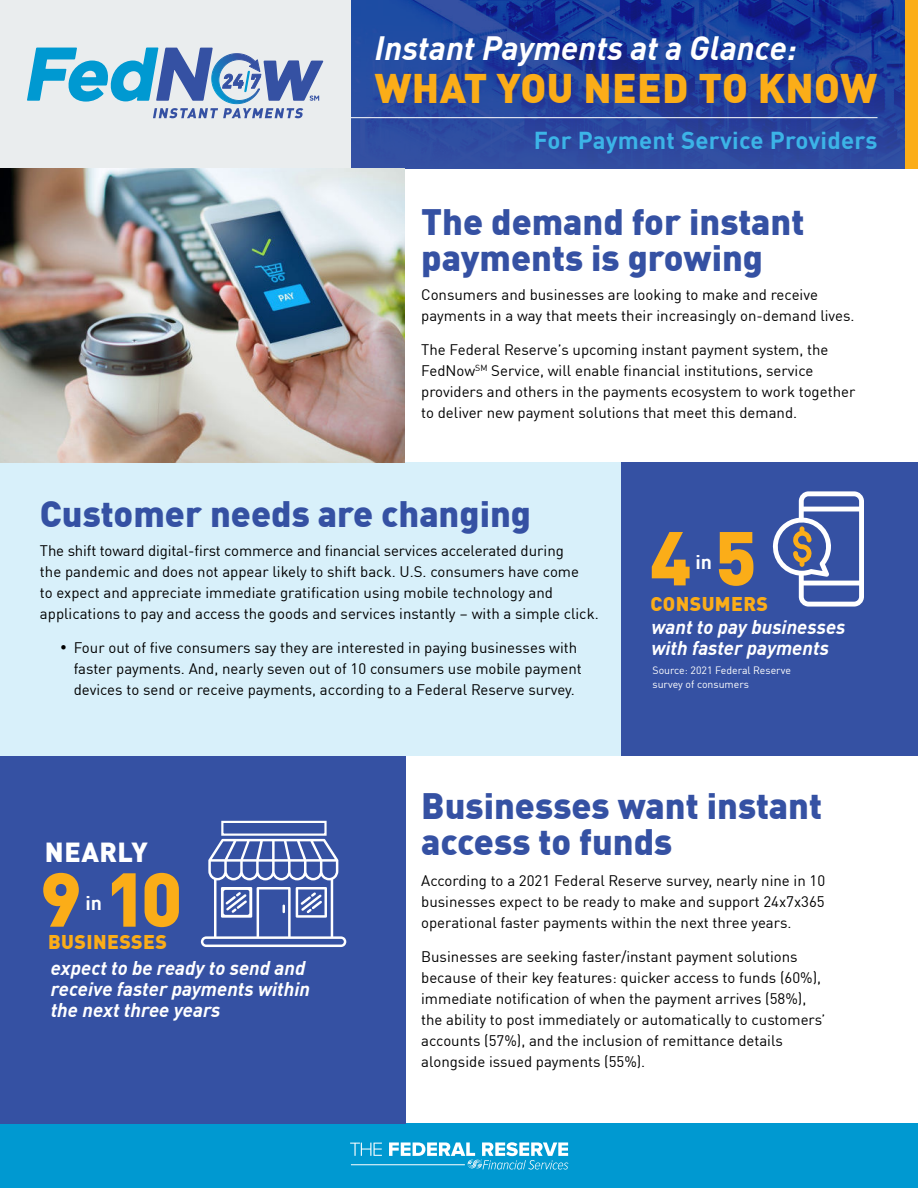
<style>
.page{position:relative;width:918px;height:1188px;background:#fff}
.page>*{position:absolute;margin:0;border:0;box-sizing:border-box;transform-origin:0 0}
.t1{font:900 75px "DINOT";color:#fbad18}
.t2{font:900 40.5px "DINOT";letter-spacing:.01em;color:#fbad18}
.t3{font:900 36px/36px "DINOT";color:#3551a3}
.t4{font:italic 700 33px "DINOT";color:#fff}
.t5{font:900 27px "DINOT";letter-spacing:.02em;color:#fff}
.t6{font:700 24px "DINOT";letter-spacing:.01em;color:#3cb4e7}
.t7{font:italic 700 19.5px/21px "DINOT";color:#fff}
.t8{font:900 19.5px "DINOT";letter-spacing:.02em;color:#fbad18}
.t9{font:700 19.5px "DINOT";color:#fff}
.t10{font:15px/21px "DINOT";color:#000}
.t11{font:10.5px/13.5px "DINOT";color:#fff}
</style>
<div class="page">
<div style="left:0;top:1123px;width:918px;height:65px;background:#0099d1"></div>
<div style="left:0;top:462px;width:647px;height:294px;background:#d8f0fa"></div>
<div style="left:621px;top:462px;width:297px;height:294px;background:#3551a3"></div>
<div style="left:0;top:756px;width:405px;height:367px;background:#3551a3"></div>
<div style="left:0;top:0;width:351px;height:175px;background:#eaedee"></div>
<img style="left:351px;top:0;width:554px;height:168px">
<img style="left:0;top:168px;width:405px;height:294px">
<svg style="left:27px;top:47px;width:297px;height:71px"></svg>
<div style="left:905px;top:0;width:13px;height:168px;background:#fbad18"></div>
<svg style="left:772px;top:491px;width:92px;height:116px"></svg>
<hr style="left:351px;top:117px;width:527px;height:1px;background:#fff">
<div style="left:221px;top:821px;width:106px;height:15px;border:2px solid #fff"></div>
<svg style="left:201px;top:839px;width:145px;height:108px"></svg>
<svg style="left:350px;top:1143px;width:32px;height:13px"></svg>
<svg style="left:389px;top:1142px;width:179px;height:28px"></svg>
<hr style="left:351px;top:1164px;width:114px;height:1px;background:#fff">
<h3 class="t4" style="left:375px;top:36px;width:424px">Instant Payments at a Glance:</h3>
<h2 class="t2" style="left:375px;top:74px;width:504px">WHAT YOU NEED TO KNOW</h2>
<h3 class="t6" style="left:534px;top:132px;width:345px">For Payment Service Providers</h3>
<h3 class="t3" style="left:421px;top:207px;width:385px">The demand for instant payments is growing</h3>
<p class="t10" style="left:421px;top:285px;width:435px">Consumers and businesses are looking to make and receive payments in a way that meets their increasingly on-demand lives.</p>
<p class="t10" style="left:421px;top:340px;width:436px">The Federal Reserve’s upcoming instant payment system, the FedNow<sup>SM</sup> Service, will enable financial institutions, service providers and others in the payments ecosystem to work together to deliver new payment solutions that meet this demand.</p>
<h3 class="t3" style="left:40px;top:499px;width:493px">Customer needs are changing</h3>
<p class="t10" style="left:40px;top:539px;width:560px">The shift toward digital-first commerce and financial services accelerated during<br>the pandemic and does not appear likely to shift back. U.S. consumers have come<br>to expect and appreciate immediate gratification using mobile technology and applications to pay and access the goods and services instantly – with a simple click.</p>
<p class="t10" style="left:74px;top:636px;width:510px;text-indent:-14px">• Four out of five consumers say they are interested in paying businesses with faster payments. And, nearly seven out of 10 consumers use mobile payment devices to send or receive payments, according to a Federal Reserve survey.</p>
<h1 class="t1" style="left:650px;top:531px;width:108px">4 5</h1>
<h3 class="t9" style="left:695px;top:555px;width:18px">in</h3>
<h3 class="t8" style="left:650px;top:597px;width:119px">CONSUMERS</h3>
<h3 class="t7" style="left:651px;top:618px;width:196px">want to pay businesses with faster payments</h3>
<p class="t11" style="left:653px;top:665px;width:140px">Source: 2021 Federal Reserve survey of consumers</p>
<h3 class="t5" style="left:45px;top:842px;width:104px">NEARLY</h3>
<h1 class="t1" style="left:40px;top:872px;width:144px">9 10</h1>
<h3 class="t9" style="left:86px;top:896px;width:18px">in</h3>
<h3 class="t8" style="left:48px;top:935px;width:120px">BUSINESSES</h3>
<h3 class="t7" style="left:51px;top:959px;width:261px">expect to be ready to send and receive faster payments within the next three years</h3>
<h3 class="t3" style="left:421px;top:791px;width:402px">Businesses want instant access to funds</h3>
<p class="t10" style="left:421px;top:871px;width:406px;text-align:justify">According to a 2021 Federal Reserve survey, nearly nine in 10 businesses expect to be ready to make and support 24x7x365 operational faster payments within the next three years.</p>
<p class="t10" style="left:421px;top:947px;width:406px">Businesses are seeking faster/instant payment solutions because of their key features: quicker access to funds (60%), immediate notification of when the payment arrives (58%), the ability to post immediately or automatically to customers’ accounts (57%), and the inclusion of remittance details alongside issued payments (55%).</p>
</div>
